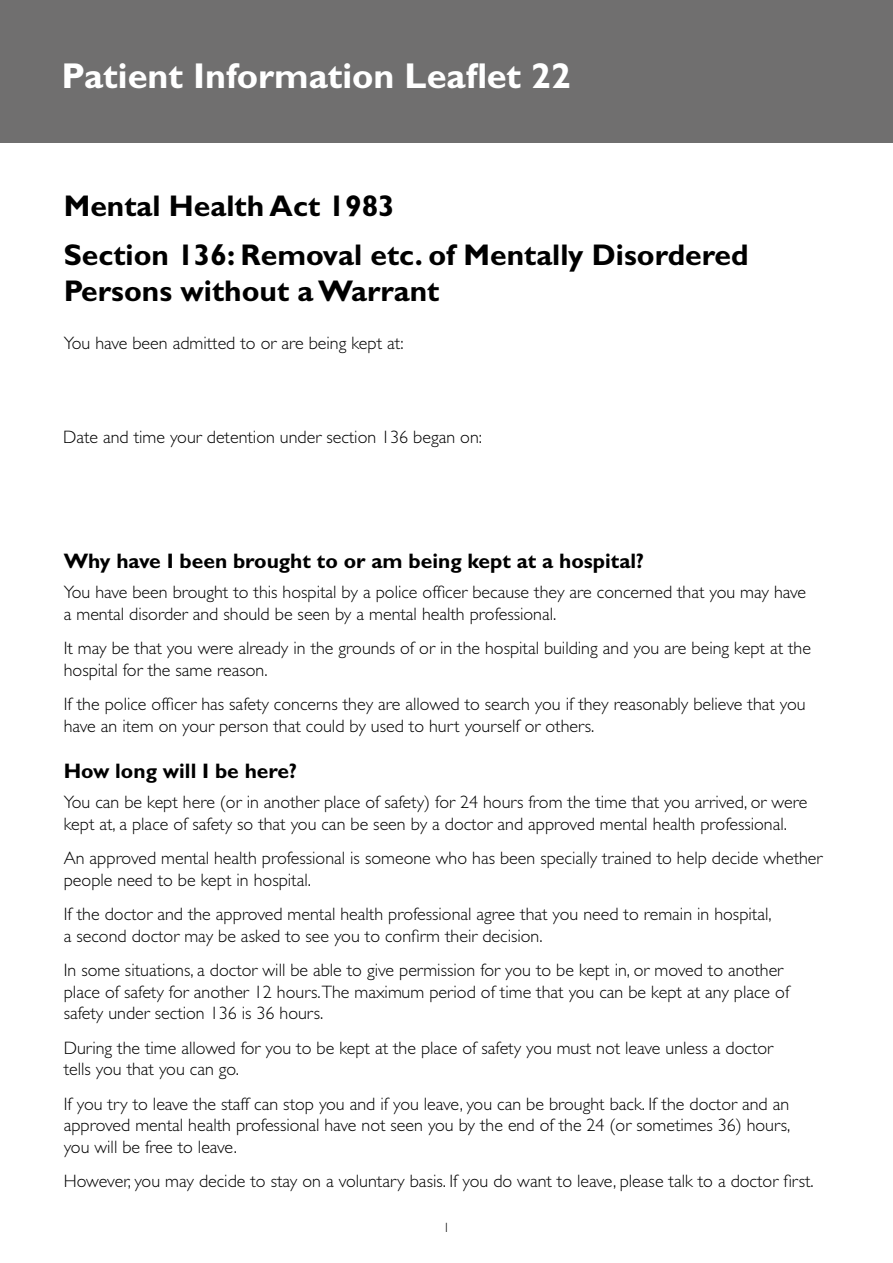
<style>
.page{position:relative;width:893px;height:1263px;background:#fff}
.page>*{position:absolute;margin:0;border:0;box-sizing:border-box;transform-origin:0 0}
.H1_Heading{font:700 36px "Gill Sans Std";color:#fff}
.H2_Heading{font:700 30px/36px "Gill Sans Std";color:#000}
.Sub_Heading{font:700 21px "Gill Sans Std";color:#000}
.t1{font:300 18px/21.6px "Gill Sans Std";color:#000}
.t2{font:300 13.5px "Gill Sans Std";color:#000}
</style>
<div class="page">
<div style="left:0;top:0;width:893px;height:142px;background:#706f6f"></div>
<h1 class="H1_Heading" style="left:62px;top:55px;width:511px">Patient Information Leaflet 22</h1>
<p class="H2_Heading" style="left:64px;top:188px;width:332px">Mental Health Act 1983</p>
<p class="H2_Heading" style="left:64px;top:237px;width:686px">Section 136: Removal etc. of Mentally Disordered<br>Persons without a Warrant</p>
<p class="t1" style="left:64px;top:333px;width:341px">You have been admitted to or are being kept at:</p>
<p class="t1" style="left:63px;top:426px;width:420px">Date and time your detention under section 136 began on:</p>
<p class="Sub_Heading" style="left:64px;top:549px;width:582px">Why have I been brought to or am being kept at a hospital?</p>
<p class="t1" style="left:64px;top:582px;width:744px">You have been brought to this hospital by a police officer because they are concerned that you may have a mental disorder and should be seen by a mental health professional.</p>
<p class="t1" style="left:64px;top:637px;width:749px">It may be that you were already in the grounds of or in the hospital building and you are being kept at the hospital for the same reason.</p>
<p class="t1" style="left:64px;top:693px;width:743px">If the police officer has safety concerns they are allowed to search you if they reasonably believe that you have an item on your person that could by used to hurt yourself or others.</p>
<p class="Sub_Heading" style="left:64px;top:759px;width:235px">How long will I be here?</p>
<p class="t1" style="left:64px;top:792px;width:745px">You can be kept here (or in another place of safety) for 24 hours from the time that you arrived, or were kept at, a place of safety so that you can be seen by a doctor and approved mental health professional.</p>
<p class="t1" style="left:64px;top:848px;width:760px">An approved mental health professional is someone who has been specially trained to help decide whether people need to be kept in hospital.</p>
<p class="t1" style="left:64px;top:904px;width:709px">If the doctor and the approved mental health professional agree that you need to remain in hospital, a second doctor may be asked to see you to confirm their decision.</p>
<p class="t1" style="left:64px;top:959px;width:727px">In some situations, a doctor will be able to give permission for you to be kept in, or moved to another place of safety for another 12 hours.The maximum period of time that you can be kept at any place of safety under section 136 is 36 hours.</p>
<p class="t1" style="left:64px;top:1037px;width:711px">During the time allowed for you to be kept at the place of safety you must not leave unless a doctor tells you that you can go.</p>
<p class="t1" style="left:64px;top:1093px;width:728px;text-align:justify">If you try to leave the staff can stop you and if you leave, you can be brought back. If the doctor and an approved mental health professional have not seen you by the end of the 24 (or sometimes 36) hours, you will be free to leave.</p>
<p class="t1" style="left:64px;top:1171px;width:751px">However, you may decide to stay on a voluntary basis. If you do want to leave, please talk to a doctor first.</p>
<p class="t2" style="left:443px;top:1220px;width:8px">1</p>
</div>
